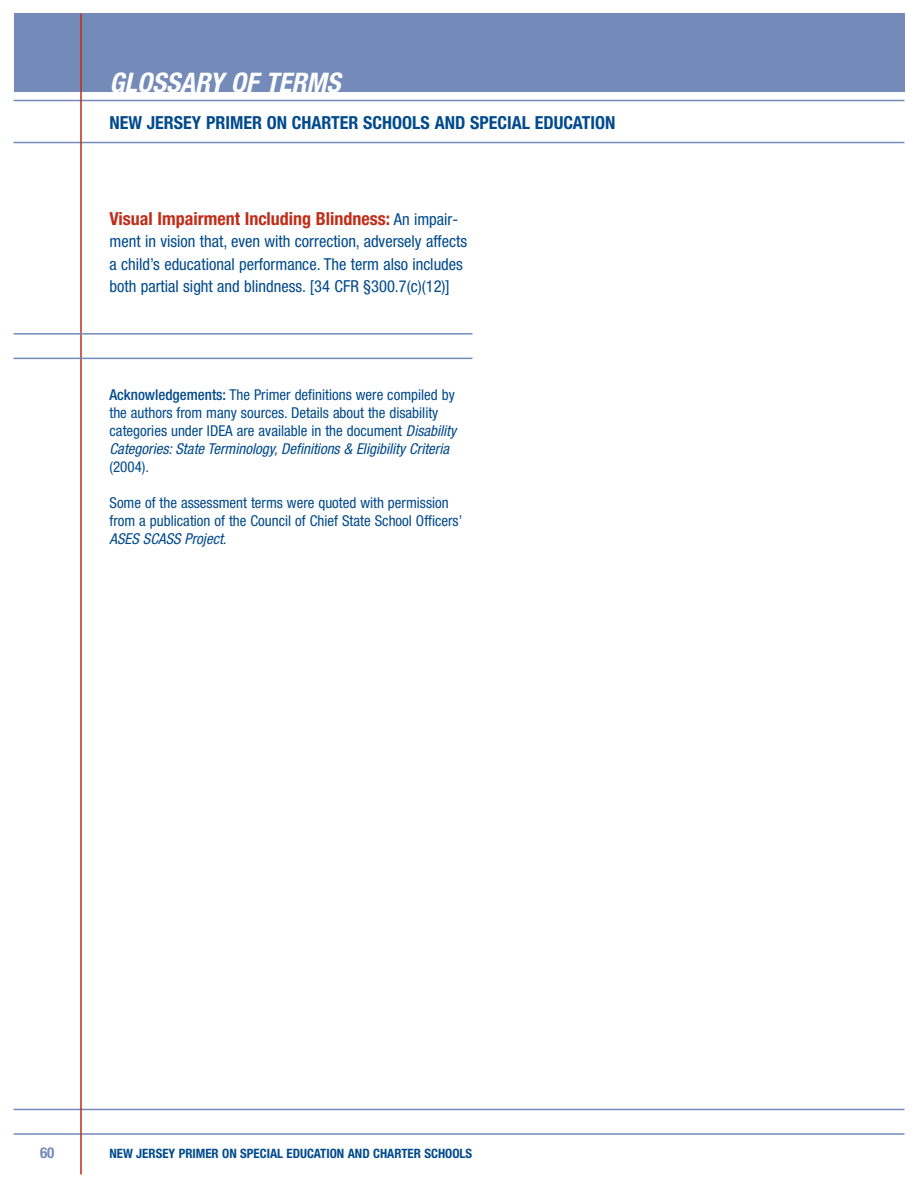
<style>
.page{position:relative;width:918px;height:1188px;background:#fff}
.page>*{position:absolute;margin:0;border:0;box-sizing:border-box;transform-origin:0 0}
.t1{font:italic 700 condensed 27px "Helvetica Neue";color:#fff}
.t2{font:700 condensed 18px "Helvetica Neue";color:#004a8d}
.t3{font:700 condensed 18px "Helvetica Neue";color:#c02d19}
.t4{font:condensed 16.5px/22.5px "Helvetica Neue";color:#004a8d}
.t5{font:condensed 15px/18px "Helvetica Neue";color:#004a8d}
.t6{font:italic condensed 15px "Helvetica Neue";color:#004a8d}
.t7{font:700 condensed 15px "Helvetica Neue";color:#748bba}
.t8{font:700 condensed 12.9px "Helvetica Neue";color:#004a8d}
.s1{font-weight:400;font-size:16.5px;color:#004a8d}
.s2{font-weight:500}
.s3{font-style:italic}
</style>
<div class="page">
<div style="left:14px;top:14px;width:891px;height:78px;background:#748bba"></div>
<hr style="left:14px;top:142px;width:891px;height:1px;background:#748bba">
<hr style="left:14px;top:100px;width:891px;height:1px;background:#748bba">
<hr style="left:14px;top:1109px;width:891px;height:1px;background:#748bba">
<hr style="left:14px;top:1133px;width:891px;height:2px;background:#748bba">
<hr style="left:80px;top:14px;width:2px;height:1160px;background:#c02d19">
<hr style="left:14px;top:333px;width:458px;height:2px;background:#748bba">
<hr style="left:14px;top:358px;width:459px;height:1px;background:#748bba">
<h1 class="t1" style="left:110px;top:73px;width:232px">GLOSSARY OF TERMS</h1>
<p class="t2" style="left:110px;top:116px;width:508px">NEW JERSEY PRIMER ON CHARTER SCHOOLS AND SPECIAL EDUCATION</p>
<p class="t3" style="left:110px;top:212px;width:350px">Visual Impairment Including Blindness: <span class="s1">An impair-</span></p>
<p class="t4" style="left:110px;top:232px;width:359px">ment in vision that, even with correction, adversely affects a child’s educational performance. The term also includes both partial sight and blindness. [34 CFR §300.7(c)(12)]</p>
<p class="t5" style="left:110px;top:387px;width:348px"><span class="s2">Acknowledgements:</span> The Primer definitions were compiled by the authors from many sources. Details about the disability categories under IDEA are available in the document <span class="s3">Disability Categories: State Terminology, Definitions &amp; Eligibility Criteria</span></p>
<p class="t5" style="left:110px;top:459px;width:41px">(2004).</p>
<p class="t5" style="left:110px;top:495px;width:354px">Some of the assessment terms were quoted with permission from a publication of the Council of Chief State School Officers’</p>
<p class="t6" style="left:110px;top:534px;width:119px">ASES SCASS Project.</p>
<p class="t7" style="left:40px;top:1148px;width:16px">60</p>
<p class="t8" style="left:110px;top:1149px;width:364px">NEW JERSEY PRIMER ON SPECIAL EDUCATION AND CHARTER SCHOOLS</p>
</div>
